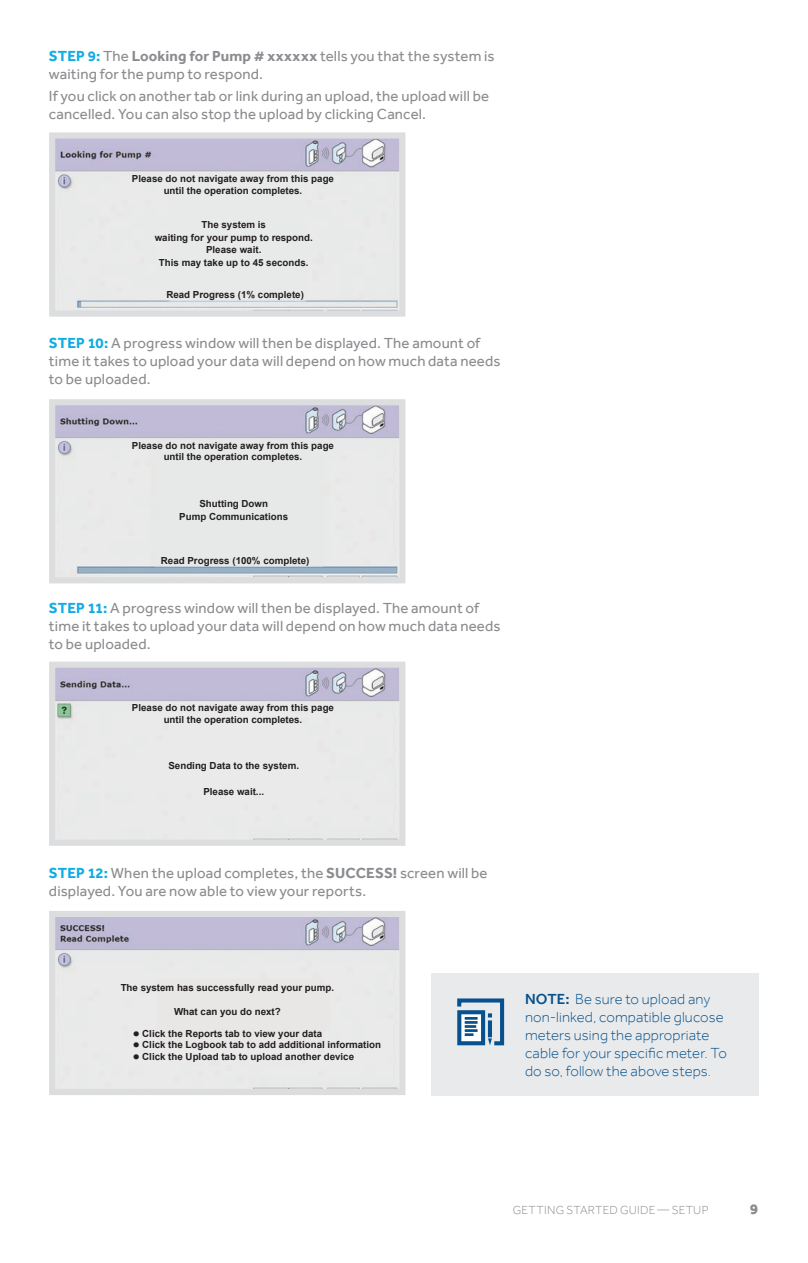
<style>
.page{position:relative;width:808px;height:1263px;background:#fff}
.page>*{position:absolute;margin:0;border:0;box-sizing:border-box;transform-origin:0 0}
.t1{font:15px/18px "Effra";letter-spacing:.01em;color:#8a8c8f}
.t2{font:300 15px/18px "Effra";letter-spacing:.01em;color:#07528e}
.t3{font:800 15px "Effra";color:#8a8c8f}
.t4{font:300 12px "Effra";letter-spacing:.02em;color:#8a8c8f}
.t5{font:700 9.75px/12.9px "Arial";color:#231f20;text-align:center}
.s1{font-weight:700;color:#0face3}
.s2{font-weight:700}
.s3{font-size:18px}
.s4{font-weight:500}
</style>
<div class="page">
<div style="left:432px;top:973px;width:327px;height:122px;background:#e9eaeb"></div>
<svg style="left:457px;top:998px;width:48px;height:48px"></svg>
<svg style="left:49px;top:399px;width:357px;height:185px;background:#dcdde1"></svg>
<svg style="left:49px;top:661px;width:357px;height:185px;background:#dfdfe3"></svg>
<svg style="left:49px;top:911px;width:357px;height:184px;background:#dfdee2"></svg>
<svg style="left:49px;top:132px;width:357px;height:185px;background:#dedfe3"></svg>
<h1 class="t1" style="left:49px;top:47px;width:447px"><span class="s1">STEP 9:</span> The <span class="s2">Looking for Pump # xxxxxx</span> tells you that the system is waiting for the pump to respond.</h1>
<h1 class="t1" style="left:49px;top:87px;width:442px">If you click on another tab or link during an upload, the upload will be cancelled. You can also stop the upload by clicking Cancel.</h1>
<p class="t5" style="left:132px;top:173px;width:204px;line-height:11.7px">Please do not navigate away from this page until the operation completes.</p>
<p class="t5" style="left:155px;top:218px;width:160px">The system is<br>waiting for your pump to respond.<br>Please wait.<br>This may take up to 45 seconds.</p>
<p class="t5" style="left:166px;top:288px;width:139px">Read Progress (1% complete)</p>
<h1 class="t1" style="left:49px;top:334px;width:453px"><span class="s1">STEP 10:</span> A progress window will then be displayed. The amount of time it takes to upload your data will depend on how much data needs to be uploaded.</h1>
<p class="t5" style="left:132px;top:440px;width:204px;line-height:11.7px">Please do not navigate away from this page until the operation completes.</p>
<p class="t5" style="left:179px;top:497px;width:110px">Shutting Down<br>Pump Communications</p>
<p class="t5" style="left:161px;top:555px;width:150px">Read Progress (100% complete)</p>
<h1 class="t1" style="left:49px;top:598px;width:453px"><span class="s1">STEP 11:</span> A progress window will then be displayed. The amount of time it takes to upload your data will depend on how much data needs to be uploaded.</h1>
<p class="t5" style="left:132px;top:702px;width:204px;line-height:11.7px">Please do not navigate away from this page until the operation completes.</p>
<p class="t5" style="left:168px;top:760px;width:132px">Sending Data to the system.</p>
<p class="t5" style="left:203px;top:786px;width:62px">Please wait...</p>
<h1 class="t1" style="left:49px;top:863px;width:440px"><span class="s1">STEP 12:</span> When the upload completes, the <span class="s2">SUCCESS!</span> screen will be displayed. You are now able to view your reports.</h1>
<p class="t5" style="left:121px;top:981px;width:215px">The system has successfully read your pump.</p>
<p class="t5" style="left:174px;top:1006px;width:108px">What can you do next?</p>
<p class="t5" style="left:133px;top:1027px;width:190px"><span class="s3">•</span> Click the Reports tab to view your data</p>
<p class="t5" style="left:133px;top:1039px;width:249px"><span class="s3">•</span> Click the Logbook tab to add additional information</p>
<p class="t5" style="left:133px;top:1050px;width:222px"><span class="s3">•</span> Click the Upload tab to upload another device</p>
<h1 class="t2" style="left:525px;top:990px;width:203px"><span class="s4">NOTE:</span> Be sure to upload any non-linked, compatible glucose meters using the appropriate cable for your specific meter. To do so, follow the above steps.</h1>
<p class="t4" style="left:513px;top:1203px;width:196px">Getting started g uide — setup</p>
<h1 class="t3" style="left:750px;top:1200px;width:10px">9</h1>
</div>
